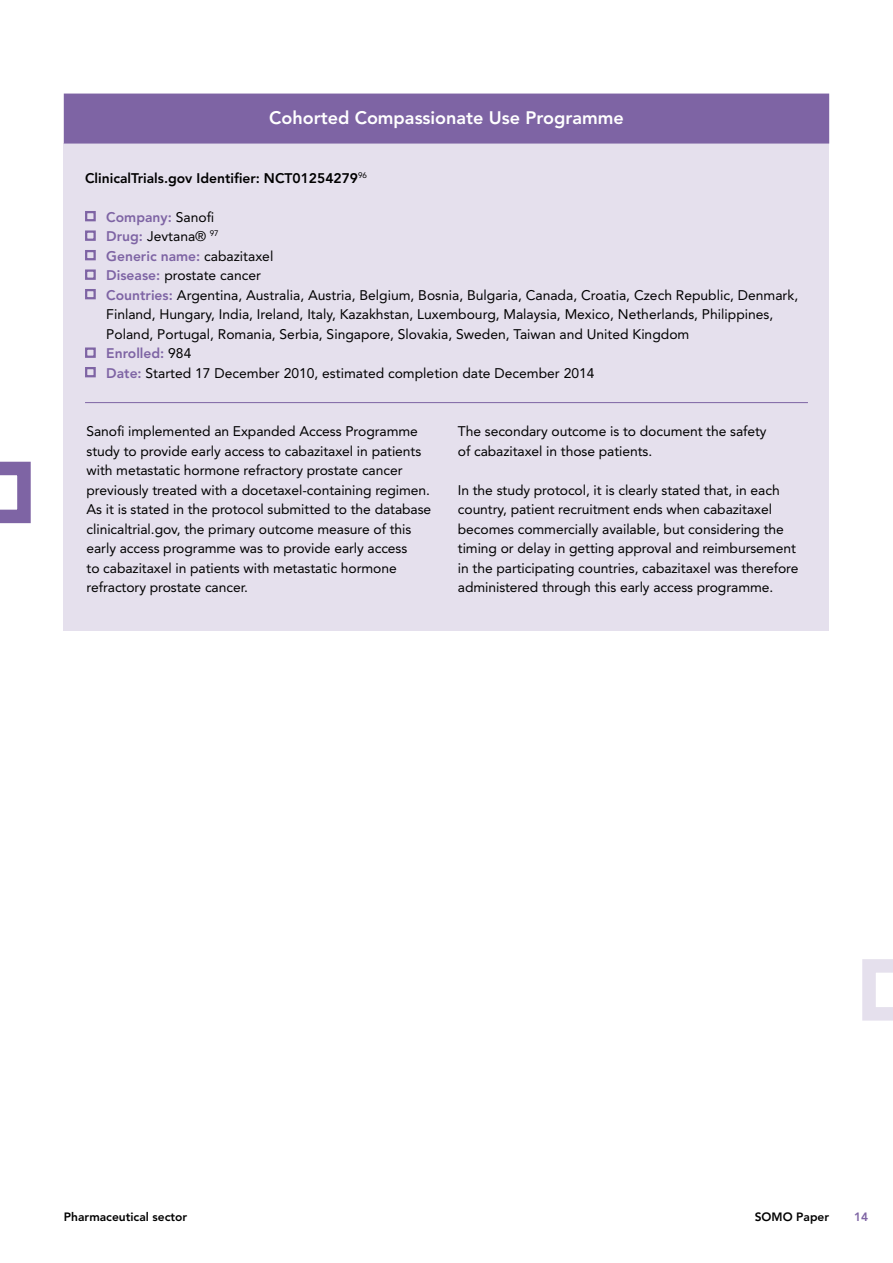
<style>
.page{position:relative;width:893px;height:1263px;background:#fff}
.page>*{position:absolute;margin:0;border:0;box-sizing:border-box;transform-origin:0 0}
.t1{font:800 18px "Avenir LT Std";color:#fff}
.t2{font:13.8px/19.5px "Avenir LT Std";letter-spacing:-.005em;color:#000}
.t3{font:800 13.8px "Avenir LT Std";color:#000}
.t4{font:800 12px "Avenir LT Std";color:#000}
.t5{font:800 12px "Avenir LT Std";color:#7e64a4}
.s1{font-weight:800;color:#7e64a4}
</style>
<div class="page">
<svg style="left:0;top:462px;width:31px;height:61px"></svg>
<svg style="left:862px;top:959px;width:31px;height:61px"></svg>
<div style="left:64px;top:144px;width:765px;height:487px;background:#e5e0ed"></div>
<hr style="left:85px;top:402px;width:723px;height:1px;background:#7e64a4">
<div style="left:85px;top:211px;width:11px;height:10px;border:2px solid #7e64a4"></div>
<div style="left:85px;top:230px;width:11px;height:11px;border:2px solid #7e64a4"></div>
<div style="left:85px;top:250px;width:11px;height:10px;border:2px solid #7e64a4"></div>
<div style="left:85px;top:269px;width:11px;height:11px;border:2px solid #7e64a4"></div>
<div style="left:85px;top:289px;width:11px;height:10px;border:2px solid #7e64a4"></div>
<div style="left:85px;top:347px;width:11px;height:11px;border:2px solid #7e64a4"></div>
<div style="left:85px;top:367px;width:11px;height:10px;border:2px solid #7e64a4"></div>
<div style="left:65px;top:94px;width:763px;height:49px;background:#7e64a4"></div>
<div style="left:64px;top:94px;width:765px;height:50px;border:2px solid #7e64a4"></div>
<h1 class="t1" style="left:269px;top:107px;width:356px">Cohorted Compassionate Use Programme</h1>
<p class="t3" style="left:85px;top:170px;width:283px">ClinicalTrials.gov Identifier: NCT01254279<sup>96</sup></p>
<p class="t2" style="left:106px;top:207px;width:693px"><span class="s1">Company:</span> Sanofi<br><span class="s1">Drug:</span> Jevtana® <sup>97<br></sup><span class="s1">Generic name:</span> cabazitaxel<br><span class="s1">Disease:</span> prostate cancer<br><span class="s1">Countries:</span> Argentina, Australia, Austria, Belgium, Bosnia, Bulgaria, Canada, Croatia, Czech Republic, Denmark, Finland, Hungary, India, Ireland, Italy, Kazakhstan, Luxembourg, Malaysia, Mexico, Netherlands, Philippines, Poland, Portugal, Romania, Serbia, Singapore, Slovakia, Sweden, Taiwan and United Kingdom<br><span class="s1">Enrolled:</span> 984<br><span class="s1">Date:</span> Started 17 December 2010, estimated completion date December 2014</p>
<p class="t2" style="left:87px;top:422px;width:346px">Sanofi implemented an Expanded Access Programme study to provide early access to cabazitaxel in patients with metastatic hormone refractory prostate cancer previously treated with a docetaxel-containing regimen.<br>As it is stated in the protocol submitted to the database clinicaltrial.gov, the primary outcome measure of this early access programme was to provide early access<br>to cabazitaxel in patients with metastatic hormone refractory prostate cancer.</p>
<p class="t2" style="left:458px;top:422px;width:310px">The secondary outcome is to document the safety of cabazitaxel in those patients.</p>
<p class="t2" style="left:458px;top:480px;width:342px">In the study protocol, it is clearly stated that, in each country, patient recruitment ends when cabazitaxel becomes commercially available, but considering the timing or delay in getting approval and reimbursement in the participating countries, cabazitaxel was therefore administered through this early access programme.</p>
<p class="t4" style="left:64px;top:1210px;width:125px">Pharmaceutical sector</p>
<p class="t4" style="left:755px;top:1210px;width:76px">SOMO Paper</p>
<p class="t5" style="left:854px;top:1210px;width:16px">14</p>
</div>
